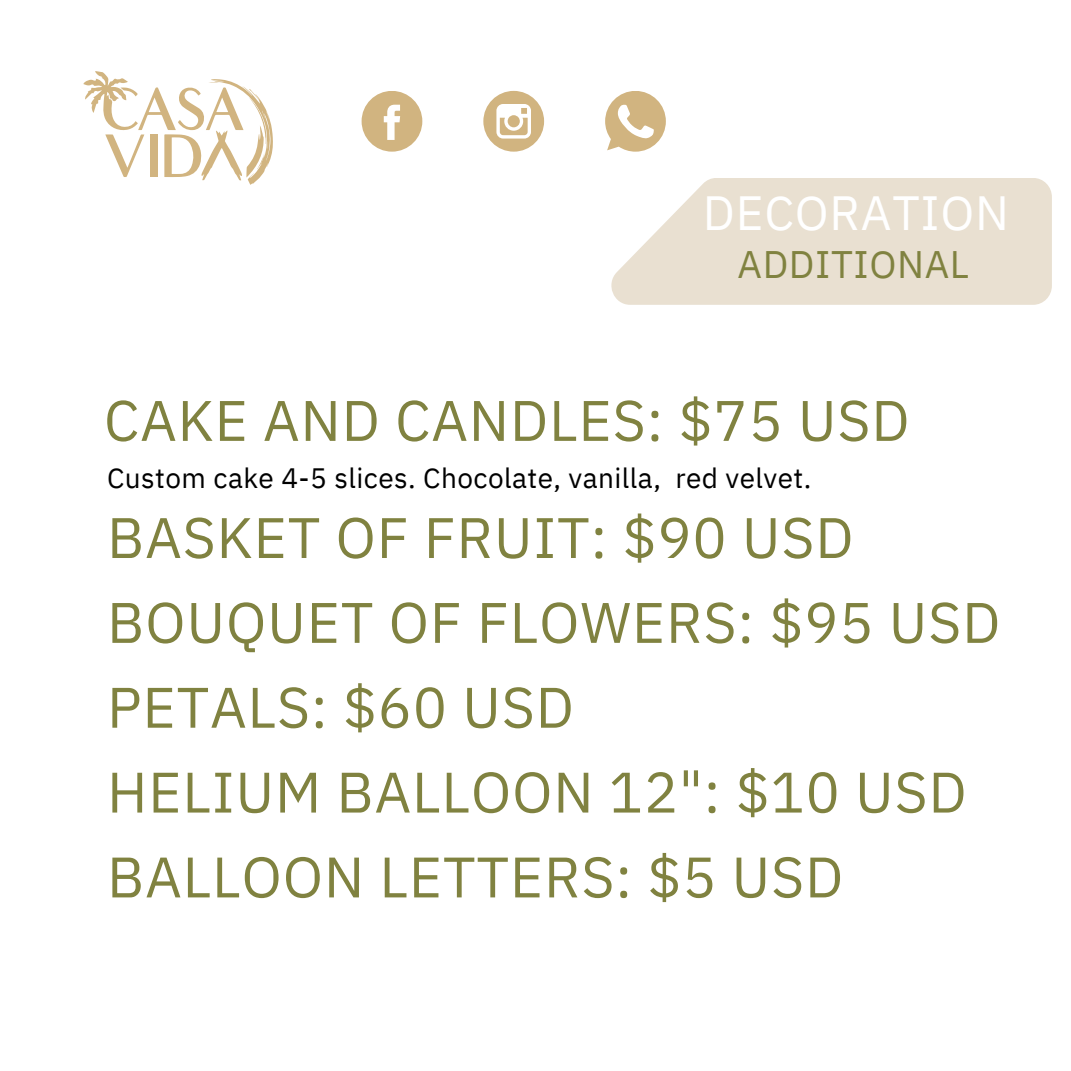
<style>
.page{position:relative;width:1071px;height:1071px;background:#fff}
.page>*{position:absolute;margin:0;border:0;box-sizing:border-box;transform-origin:0 0}
.t1{font:57.05px/84.9px "IBM Plex Sans";letter-spacing:.015em;color:#808240}
.t2{font:47.95px "IBM Plex Sans";letter-spacing:.015em;color:#fff}
.t3{font:38.32px "IBM Plex Sans";letter-spacing:.015em;color:#808240}
.t4{font:28px "IBM Plex Sans";letter-spacing:.015em;color:#000}
</style>
<div class="page">
<svg style="left:83px;top:71px;width:190px;height:114px"></svg>
<svg style="left:362px;top:91px;width:60px;height:61px"></svg>
<svg style="left:483px;top:91px;width:61px;height:61px"></svg>
<svg style="left:611px;top:178px;width:441px;height:127px;background:#ebe3d5"></svg>
<svg style="left:605px;top:91px;width:61px;height:61px"></svg>
<p class="t2" style="left:703px;top:181px;width:308px">DECORATION</p>
<p class="t3" style="left:738px;top:239px;width:233px">ADDITIONAL</p>
<p class="t1" style="left:104px;top:377px;width:807px">CAKE AND CANDLES: $75 USD</p>
<p class="t4" style="left:107px;top:459px;width:706px">Custom cake 4-5 slices. Chocolate, vanilla, red velvet.</p>
<p class="t1" style="left:107px;top:494px;width:748px">BASKET OF FRUIT: $90 USD</p>
<p class="t1" style="left:107px;top:579px;width:895px">BOUQUET OF FLOWERS: $95 USD</p>
<p class="t1" style="left:107px;top:664px;width:861px">PETALS: $60 USD<br>HELIUM BALLOON 12": $10 USD<br>BALLOON LETTERS: $5 USD</p>
</div>
